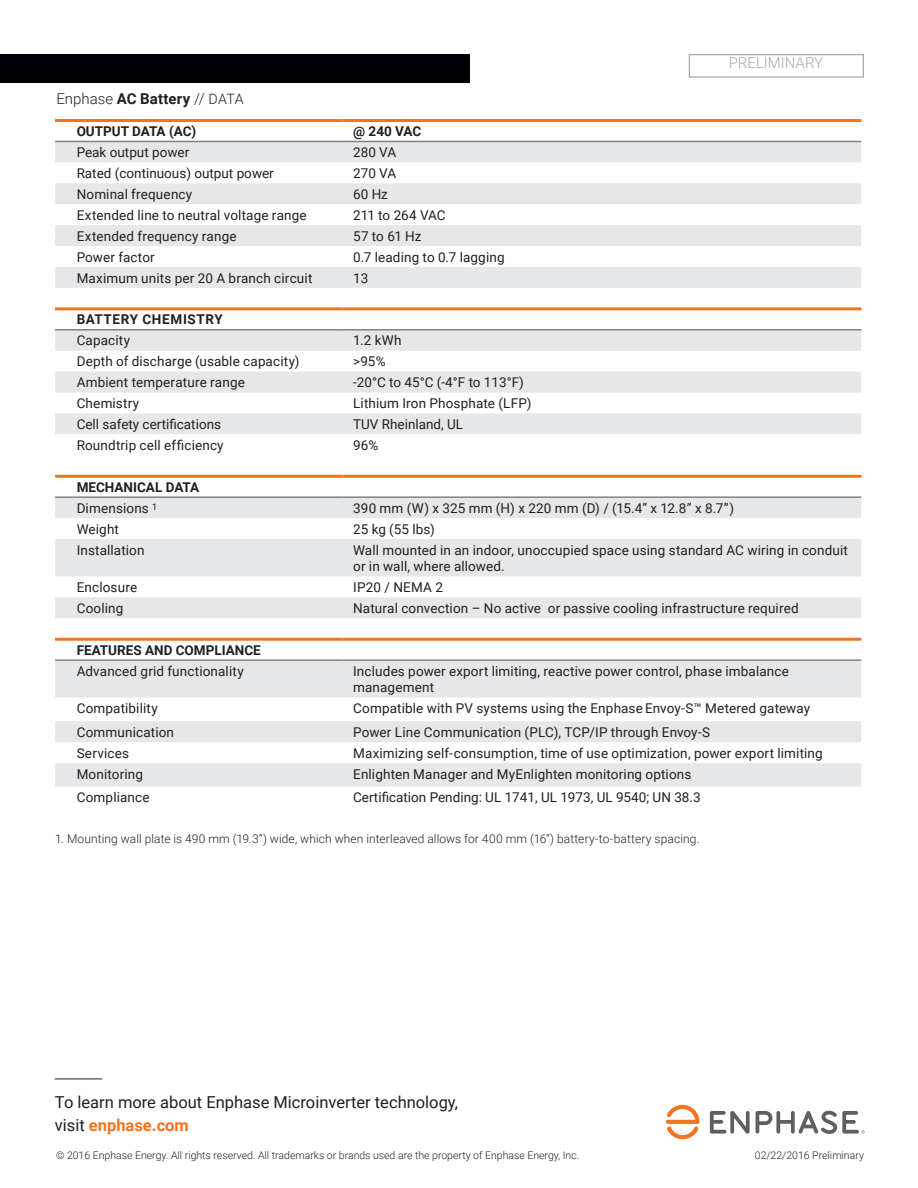
<style>
.page{position:relative;width:918px;height:1188px;background:#fff}
.page>*{position:absolute;margin:0;border:0;box-sizing:border-box;transform-origin:0 0}
.Body{font:16.5px/22.5px "Roboto";color:#231f20}
.t1{font:300 15px "Roboto";color:#231f20}
.Lead_in{font:300 15px "Roboto";color:#a8a9ad}
.table_body{font:13.5px/16.5px "Roboto";letter-spacing:.01em;color:#231f20}
.table_body-2{font:700 13.5px "Roboto";color:#231f20}
.table_body-3{font:700 13.5px "Roboto";letter-spacing:.045em;color:#231f20}
.t2{font:300 12px "Roboto";letter-spacing:.01em;color:#231f20}
.t3{font:300 10.5px "Roboto";color:#231f20}
.s1{font-weight:700}
.s2{font-size:14.25px}
.s3{font-weight:700;color:#f47321}
</style>
<div class="page">
<div style="left:0;top:54px;width:469px;height:29px;background:#000006"></div>
<hr style="left:55px;top:1079px;width:47px;height:1px;background:#231f20">
<svg style="left:55px;top:142px;width:806px;height:104px;fill:#e6e7e9"></svg>
<svg style="left:55px;top:267px;width:806px;height:520px"></svg>
<hr style="left:55px;top:119px;width:287px;height:3px;background:#f47321">
<hr style="left:342px;top:119px;width:519px;height:3px;background:#f47321">
<hr style="left:55px;top:307px;width:287px;height:3px;background:#f47321">
<hr style="left:342px;top:307px;width:519px;height:3px;background:#f47321">
<hr style="left:55px;top:475px;width:287px;height:3px;background:#f47321">
<hr style="left:342px;top:475px;width:519px;height:3px;background:#f47321">
<hr style="left:55px;top:638px;width:287px;height:3px;background:#f47321">
<hr style="left:342px;top:638px;width:519px;height:3px;background:#f47321">
<hr style="left:55px;top:141px;width:287px;height:1px;background:#808285">
<hr style="left:342px;top:141px;width:519px;height:1px;background:#808285">
<hr style="left:55px;top:329px;width:287px;height:2px;background:#808285">
<hr style="left:342px;top:329px;width:519px;height:2px;background:#808285">
<hr style="left:55px;top:496px;width:287px;height:2px;background:#808285">
<hr style="left:342px;top:496px;width:519px;height:2px;background:#808285">
<hr style="left:55px;top:659px;width:287px;height:2px;background:#808285">
<hr style="left:342px;top:659px;width:519px;height:2px;background:#808285">
<div style="left:689px;top:54px;width:175px;height:24px;border:1px solid #a8a9ad"></div>
<svg style="left:666px;top:1105px;width:33px;height:34px"></svg>
<svg style="left:710px;top:1111px;width:40px;height:23px"></svg>
<svg style="left:756px;top:1110px;width:109px;height:24px"></svg>
<p class="t1" style="left:56px;top:88px;width:189px">Enphase <span class="s1">AC Battery</span> // <span class="s2">DATA</span></p>
<p class="Lead_in" style="left:729px;top:52px;width:96px">PRELIMINARY</p>
<p class="table_body-2" style="left:77px;top:122px;width:121px">OUTPUT DATA (AC)</p>
<p class="table_body-2" style="left:353px;top:122px;width:70px">@ 240 VAC</p>
<p class="table_body" style="left:77px;top:143px;width:114px">Peak output power</p>
<p class="table_body" style="left:353px;top:143px;width:44px">280 VA</p>
<p class="table_body" style="left:77px;top:164px;width:199px">Rated (continuous) output power</p>
<p class="table_body" style="left:353px;top:164px;width:44px">270 VA</p>
<p class="table_body" style="left:77px;top:185px;width:117px">Nominal frequency</p>
<p class="table_body" style="left:353px;top:185px;width:36px">60 Hz</p>
<p class="table_body" style="left:77px;top:206px;width:232px">Extended line to neutral voltage range</p>
<p class="table_body" style="left:353px;top:206px;width:94px">211 to 264 VAC</p>
<p class="table_body" style="left:77px;top:227px;width:161px">Extended frequency range</p>
<p class="table_body" style="left:353px;top:227px;width:70px">57 to 61 Hz</p>
<p class="table_body" style="left:77px;top:248px;width:80px">Power factor</p>
<p class="table_body" style="left:353px;top:248px;width:153px">0.7 leading to 0.7 lagging</p>
<p class="table_body" style="left:77px;top:269px;width:237px">Maximum units per 20 A branch circuit</p>
<p class="table_body" style="left:353px;top:269px;width:17px">13</p>
<p class="table_body-3" style="left:77px;top:310px;width:148px">BATTERY CHEMISTRY</p>
<p class="table_body" style="left:77px;top:332px;width:55px">Capacity</p>
<p class="table_body" style="left:353px;top:332px;width:50px">1.2 kWh</p>
<p class="table_body" style="left:77px;top:353px;width:224px">Depth of discharge (usable capacity)</p>
<p class="table_body" style="left:353px;top:353px;width:34px">&gt;95%</p>
<p class="table_body" style="left:77px;top:374px;width:170px">Ambient temperature range</p>
<p class="table_body" style="left:353px;top:374px;width:172px">-20°C to 45°C (-4°F to 113°F)</p>
<p class="table_body" style="left:77px;top:395px;width:64px">Chemistry</p>
<p class="table_body" style="left:353px;top:395px;width:180px">Lithium Iron Phosphate (LFP)</p>
<p class="table_body" style="left:77px;top:415px;width:146px">Cell safety certifications</p>
<p class="table_body" style="left:353px;top:415px;width:112px">TUV Rheinland, UL</p>
<p class="table_body" style="left:77px;top:436px;width:149px">Roundtrip cell efficiency</p>
<p class="table_body" style="left:353px;top:436px;width:27px">96%</p>
<p class="table_body-2" style="left:77px;top:478px;width:124px">MECHANICAL DATA</p>
<p class="table_body" style="left:77px;top:499px;width:82px">Dimensions <sup>1</sup></p>
<p class="table_body" style="left:353px;top:499px;width:382px">390 mm (W) x 325 mm (H) x 220 mm (D) / (15.4” x 12.8” x 8.7”)</p>
<p class="table_body" style="left:77px;top:520px;width:44px">Weight</p>
<p class="table_body" style="left:353px;top:520px;width:83px">25 kg (55 lbs)</p>
<p class="table_body" style="left:77px;top:541px;width:69px">Installation</p>
<p class="table_body" style="left:353px;top:541px;width:496px">Wall mounted in an indoor, unoccupied space using standard AC wiring in conduit or in wall, where allowed.</p>
<p class="table_body" style="left:77px;top:578px;width:62px">Enclosure</p>
<p class="table_body" style="left:353px;top:578px;width:91px">IP20 / NEMA 2</p>
<p class="table_body" style="left:77px;top:599px;width:48px">Cooling</p>
<p class="table_body" style="left:353px;top:599px;width:447px">Natural convection – No active or passive cooling infrastructure required</p>
<p class="table_body-2" style="left:77px;top:641px;width:186px">FEATURES AND COMPLIANCE</p>
<p class="table_body" style="left:77px;top:662px;width:169px">Advanced grid functionality</p>
<p class="table_body" style="left:353px;top:662px;width:437px">Includes power export limiting, reactive power control, phase imbalance management</p>
<p class="table_body" style="left:77px;top:700px;width:83px">Compatibility</p>
<p class="table_body" style="left:353px;top:700px;width:458px">Compatible with PV systems using the Enphase Envoy-S™ Metered gateway</p>
<p class="table_body" style="left:77px;top:723px;width:99px">Communication</p>
<p class="table_body" style="left:353px;top:723px;width:359px">Power Line Communication (PLC), TCP/IP through Envoy-S</p>
<p class="table_body" style="left:77px;top:744px;width:54px">Services</p>
<p class="table_body" style="left:353px;top:744px;width:471px">Maximizing self-consumption, time of use optimization, power export limiting</p>
<p class="table_body" style="left:77px;top:765px;width:68px">Monitoring</p>
<p class="table_body" style="left:353px;top:765px;width:340px">Enlighten Manager and MyEnlighten monitoring options</p>
<p class="table_body" style="left:77px;top:789px;width:74px">Compliance</p>
<p class="table_body" style="left:353px;top:789px;width:349px">Certification Pending: UL 1741, UL 1973, UL 9540; UN 38.3</p>
<p class="t2" style="left:55px;top:830px;width:646px">1. Mounting wall plate is 490 mm (19.3”) wide, which when interleaved allows for 400 mm (16”) battery-to-battery spacing.</p>
<p class="Body" style="left:55px;top:1091px;width:405px">To learn more about Enphase Microinverter technology, visit <span class="s3">enphase.com</span></p>
<p class="t3" style="left:56px;top:1148px;width:525px">© 2016 Enphase Energy. All rights reserved. All trademarks or brands used are the property of Enphase Energy, Inc.</p>
<p class="t3" style="left:755px;top:1148px;width:111px">02/22/2016 Preliminary</p>
</div>
